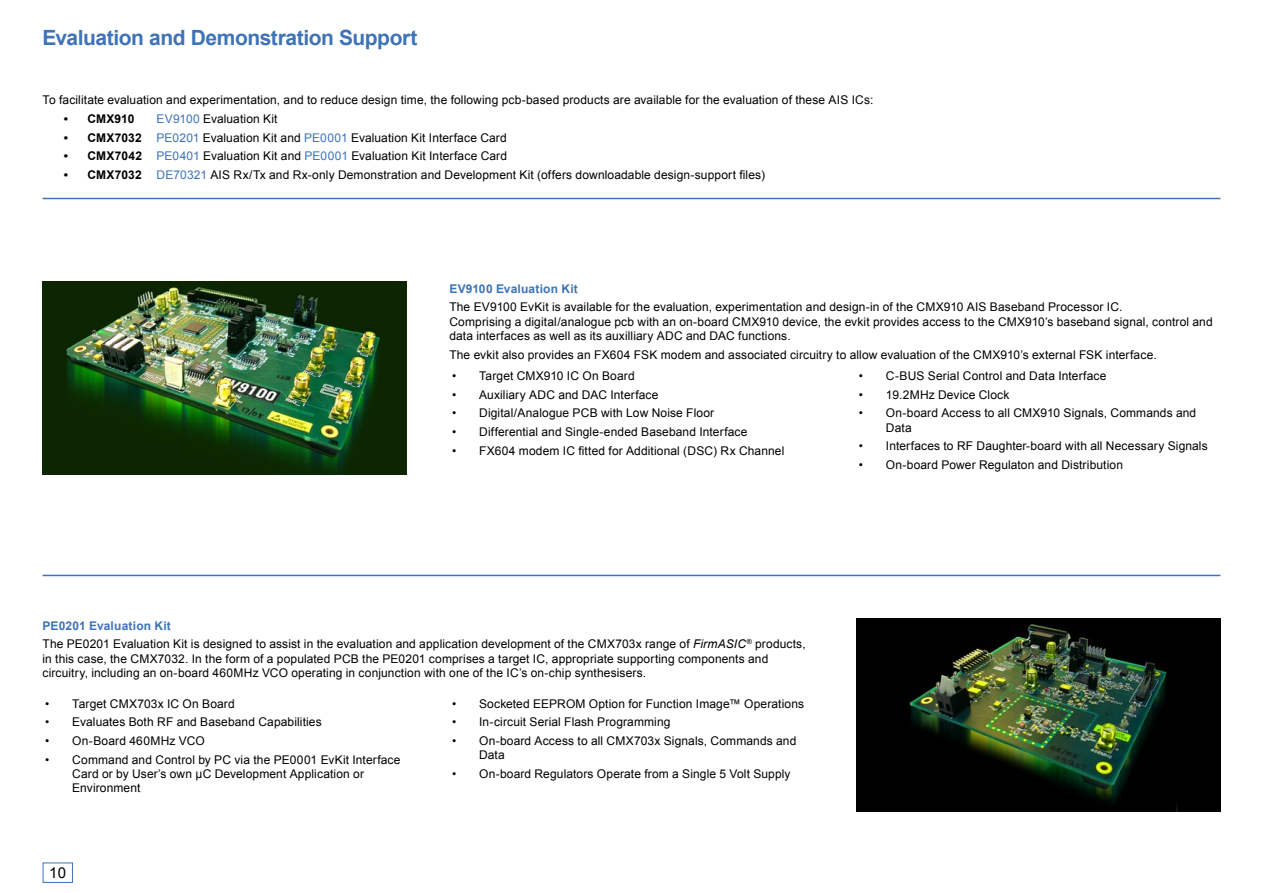
<style>
.page{position:relative;width:1263px;height:893px;background:#fff}
.page>*{position:absolute;margin:0;border:0;box-sizing:border-box;transform-origin:0 0}
.t1{font:700 21px "Arial";letter-spacing:-.02em;color:#3e73b7}
.t2{font:15px "Arial";color:#000}
.t3{font:12px/18.6px "Arial";letter-spacing:.01em;color:#000}
.t4{font:700 12px "Arial";letter-spacing:.015em;color:#3e73b7}
.t5{font:700 12px/18.6px "Arial";color:#000;text-align:justify}
.s1{color:#3e73b7}
.s2{font-weight:700}
.s3{font-weight:700;color:#3e73b7}
.s4{font-style:italic}
</style>
<div class="page">
<div style="left:43px;top:863px;width:30px;height:20px;border:1px solid #3e73b7"></div>
<hr style="left:43px;top:198px;width:1177px;height:1px;background:#3e73b7">
<hr style="left:43px;top:575px;width:1177px;height:1px;background:#3e73b7">
<img style="left:43px;top:282px;width:364px;height:193px">
<img style="left:856px;top:619px;width:364px;height:192px">
<h1 class="t1" style="left:43px;top:24px;width:377px">Evaluation and Demonstration Support</h1>
<p class="t3" style="left:43px;top:91px;width:832px">To facilitate evaluation and experimentation, and to reduce design time, the following pcb-based products are available for the evaluation of these AIS ICs:</p>
<p class="t5" style="left:88px;top:110px;width:48px">CMX910</p>
<p class="t3" style="left:88px;top:110px;width:679px;text-indent:69px"><span class="s1">EV9100</span> Evaluation Kit<br><span class="s2">CMX7032</span> <span class="s1">PE0201</span> Evaluation Kit and <span class="s1">PE0001</span> Evaluation Kit Interface Card<br><span class="s2">CMX7042</span> <span class="s1">PE0401</span> Evaluation Kit and <span class="s1">PE0001</span> Evaluation Kit Interface Card<br><span class="s2">CMX7032</span> <span class="s1">DE70321</span> AIS Rx/Tx and Rx-only Demonstration and Development Kit (offers downloadable design-support files)</p>
<p class="t5" style="left:64px;top:110px;width:6px">• • • •</p>
<p class="t4" style="left:449px;top:281px;width:130px">EV9100 Evaluation Kit</p>
<p class="t3" style="left:449px;top:300px;width:765px;line-height:14.4px">The EV9100 EvKit is available for the evaluation, experimentation and design-in of the CMX910 AIS Baseband Processor IC.<br>Comprising a digital/analogue pcb with an on-board CMX910 device, the evkit provides access to the CMX910’s baseband signal, control and data interfaces as well as its auxilliary ADC and DAC functions.</p>
<p class="t3" style="left:479px;top:344px;width:679px;line-height:21.3px;text-indent:-30px">The evkit also provides an FX604 FSK modem and associated circuitry to allow evaluation of the CMX910’s external FSK interface.<br>Target CMX910 IC On Board</p>
<p class="t3" style="left:479px;top:385px;width:307px">Auxiliary ADC and DAC Interface<br>Digital/Analogue PCB with Low Noise Floor<br>Differential and Single-ended Baseband Interface FX604 modem IC fitted for Additional (DSC) Rx Channel</p>
<p class="t3" style="left:452px;top:367px;width:6px;text-align:justify">• • • • •</p>
<p class="t3" style="left:886px;top:367px;width:312px">C-BUS Serial Control and Data Interface<br>19.2MHz Device Clock<br>On-board Access to all CMX910 Signals, Commands and</p>
<p class="t3" style="left:859px;top:367px;width:6px;text-align:justify">• • •</p>
<p class="t3" style="left:859px;top:437px;width:6px">• •</p>
<p class="t3" style="left:886px;top:418px;width:323px">Data<br>Interfaces to RF Daughter-board with all Necessary Signals<br>On-board Power Regulaton and Distribution</p>
<p class="t3" style="left:43px;top:616px;width:765px"><span class="s3">PE0201 Evaluation Kit<br></span>The PE0201 Evaluation Kit is designed to assist in the evaluation and application development of the CMX703x range of <span class="s4">FirmASIC</span><sup>®</sup> products,</p>
<p class="t3" style="left:43px;top:651px;width:727px;line-height:14.4px">in this case, the CMX7032. In the form of a populated PCB the PE0201 comprises a target IC, appropriate supporting components and circuitry, including an on-board 460MHz VCO operating in conjunction with one of the IC’s on-chip synthesisers.</p>
<p class="t3" style="left:72px;top:694px;width:330px">Target CMX703x IC On Board<br>Evaluates Both RF and Baseband Capabilities<br>On-Board 460MHz VCO<br>Command and Control by PC via the PE0001 EvKit Interface</p>
<p class="t3" style="left:72px;top:767px;width:293px;line-height:14.4px">Card or by User’s own µC Development Application or<br>Environment</p>
<p class="t3" style="left:45px;top:694px;width:6px;text-align:justify">• • • •</p>
<p class="t3" style="left:479px;top:694px;width:326px">Socketed EEPROM Option for Function Image™ Operations<br>In-circuit Serial Flash Programming<br>On-board Access to all CMX703x Signals, Commands and</p>
<p class="t3" style="left:452px;top:694px;width:6px;text-align:justify">• • •</p>
<p class="t3" style="left:452px;top:765px;width:6px">•</p>
<p class="t3" style="left:479px;top:746px;width:313px">Data<br>On-board Regulators Operate from a Single 5 Volt Supply</p>
<p class="t2" style="left:49px;top:862px;width:18px">10</p>
</div>
